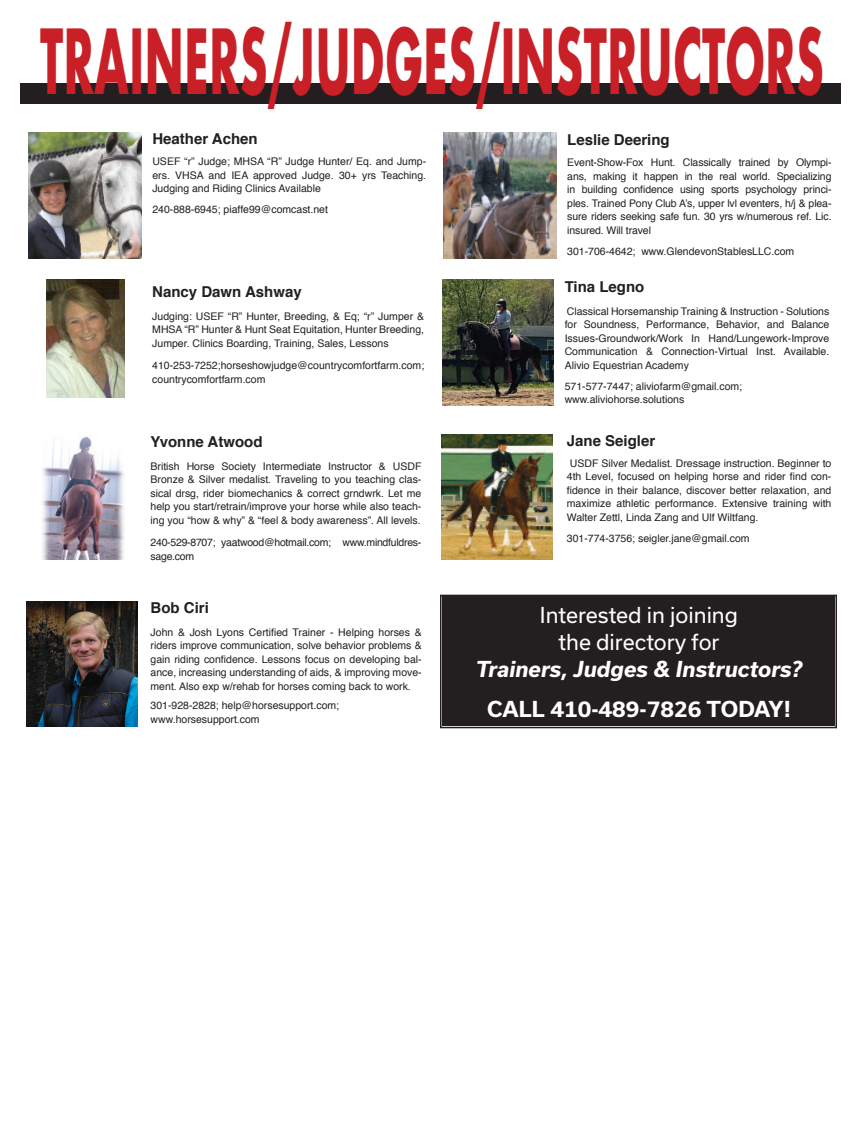
<style>
.page{position:relative;width:864px;height:1134px;background:#fff}
.page>*{position:absolute;margin:0;border:0;box-sizing:border-box;transform-origin:0 0}
.t1{font:700 87px "Futura";color:#c82026;scale:.5 1}
.t2{font:21px "Usual";color:#fff}
.t3{font:italic 700 21px "Usual";color:#fff}
.t4{font:700 21px "Usual";color:#fff}
.t5{font:700 15px "Helvetica";color:#231f20}
.t6{font:10.5px/13.5px "Helvetica";color:#231f20;text-align:justify}
.t7{font:10.5px/13.5px "Helvetica";letter-spacing:-.025em;color:#231f20}
</style>
<div class="page">
<div style="left:20px;top:83px;width:821px;height:21px;background:#231f20"></div>
<img style="left:42px;top:436px;width:82px;height:124px">
<img style="left:29px;top:133px;width:113px;height:125px">
<img style="left:443px;top:133px;width:114px;height:125px">
<img style="left:46px;top:280px;width:79px;height:117px">
<img style="left:442px;top:435px;width:111px;height:124px">
<img style="left:27px;top:602px;width:111px;height:125px">
<img style="left:443px;top:280px;width:111px;height:125px">
<div style="left:440px;top:594px;width:397px;height:135px;background:#231f20"></div>
<div style="left:443px;top:598px;width:391px;height:127px;border:1px solid #231f20"></div>
<p class="t1" style="left:40px;top:-1px;width:1570px">TRAINERS/JUDGES/INSTRUCTORS</p>
<p class="t5" style="left:152px;top:127px;width:107px">Heather Achen</p>
<p class="t6" style="left:152px;top:155px;width:275px">USEF “r” Judge; MHSA “R” Judge Hunter/ Eq. and Jump&shy;ers. VHSA and IEA approved Judge. 30+ yrs Teaching.<br>Judging and Riding Clinics Available</p>
<p class="t6" style="left:152px;top:203px;width:177px">240-888-6945; piaffe99@comcast.net</p>
<p class="t5" style="left:152px;top:280px;width:151px">Nancy Dawn Ashway</p>
<p class="t6" style="left:152px;top:310px;width:273px">Judging: USEF “R” Hunter, Breeding, &amp; Eq; “r” Jumper &amp; MHSA “R” Hunter &amp; Hunt Seat Equitation, Hunter Breeding, Jumper. Clinics Boarding, Training, Sales, Lessons</p>
<p class="t6" style="left:152px;top:359px;width:274px">410-253-7252;horseshowjudge@countrycomfortfarm.com; countrycomfortfarm.com</p>
<p class="t5" style="left:151px;top:430px;width:113px">Yvonne Atwood</p>
<p class="t6" style="left:151px;top:459px;width:272px">British Horse Society Intermediate Instructor &amp; USDF Bronze &amp; Silver medalist. Traveling to you teaching clas&shy;sical drsg, rider biomechanics &amp; correct grndwrk. Let me help you start/retrain/improve your horse while also teach&shy;ing you “how &amp; why” &amp; “feel &amp; body awareness”. All levels.</p>
<p class="t7" style="left:151px;top:536px;width:272px">240-529-8707; yaatwood@hotmail.com; www.mindfuldres&shy;sage.com</p>
<p class="t5" style="left:151px;top:596px;width:60px">Bob Ciri</p>
<p class="t6" style="left:151px;top:626px;width:273px">John &amp; Josh Lyons Certified Trainer - Helping horses &amp; riders improve communication, solve behavior problems &amp; gain riding confidence. Lessons focus on developing bal&shy;ance, increasing understanding of aids, &amp; improving move&shy;ment. Also exp w/rehab for horses coming back to work.</p>
<p class="t6" style="left:151px;top:699px;width:190px">301-928-2828; help@horsesupport.com;</p>
<p class="t6" style="left:151px;top:713px;width:111px">www.horsesupport.com</p>
<p class="t5" style="left:567px;top:128px;width:104px">Leslie Deering</p>
<p class="t6" style="left:567px;top:156px;width:266px">Event-Show-Fox Hunt. Classically trained by Olympi&shy;ans, making it happen in the real world. Specializing in building confidence using sports psychology princi&shy;ples. Trained Pony Club A’s, upper lvl eventers, h/j &amp; plea&shy;sure riders seeking safe fun. 30 yrs w/numerous ref. Lic. insured. Will travel</p>
<p class="t6" style="left:567px;top:245px;width:229px">301-706-4642; www.GlendevonStablesLLC.com</p>
<p class="t5" style="left:565px;top:275px;width:81px">Tina Legno</p>
<p class="t6" style="left:565px;top:305px;width:266px">Classical Horsemanship Training &amp; Instruction - Solutions for Soundness, Performance, Behavior, and Balance Issues-Groundwork/Work In Hand/Lungework-Improve Communication &amp; Connection-Virtual Inst. Available.<br>Alivio Equestrian Academy</p>
<p class="t6" style="left:565px;top:380px;width:179px">571-577-7447; aliviofarm@gmail.com;</p>
<p class="t6" style="left:565px;top:393px;width:121px">www.aliviohorse.solutions</p>
<p class="t5" style="left:567px;top:428px;width:90px">Jane Seigler</p>
<p class="t6" style="left:567px;top:457px;width:266px">USDF Silver Medalist. Dressage instruction. Beginner to 4th Level, focused on helping horse and rider find con&shy;fidence in their balance, discover better relaxation, and maximize athletic performance. Extensive training with Walter Zettl, Linda Zang and Ulf Wiltfang.</p>
<p class="t6" style="left:567px;top:532px;width:184px">301-774-3756; seigler.jane@gmail.com</p>
<p class="t2" style="left:540px;top:603px;width:200px">Interested in joining</p>
<p class="t2" style="left:558px;top:630px;width:163px">the directory for</p>
<p class="t3" style="left:476px;top:656px;width:328px">Trainers, Judges &amp; Instructors?</p>
<p class="t4" style="left:487px;top:697px;width:305px">CALL 410-489-7826 TODAY!</p>
</div>
